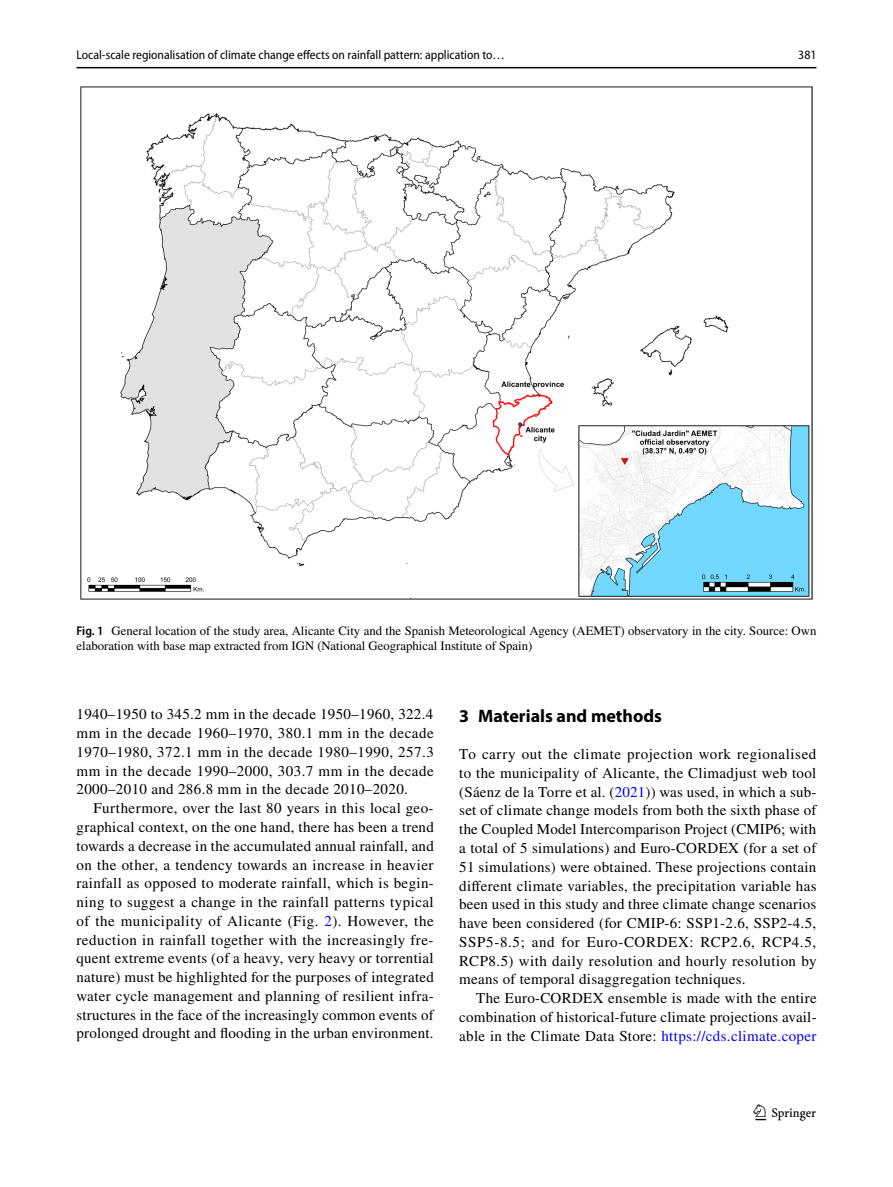
<style>
.page{position:relative;width:893px;height:1187px;background:#fff}
.page>*{position:absolute;margin:0;border:0;box-sizing:border-box;transform-origin:0 0}
.t1{font:22.5px "Springnew Regular 3";color:#000}
.t2{font:700 18px "Myriad Pro";color:#000}
.t3{font:15px/18.8px "STIX";letter-spacing:.02em;color:#000;text-align:justify}
.t4{font:12.75px/15px "STIX";color:#000}
.t5{font:12.75px "Myriad Pro Semi Cn 3";color:#000}
.t6{font:semi-condensed 12.75px "Myriad Pro";color:#000}
.s1{font-family:"Myriad Pro";font-weight:600;font-stretch:semi-condensed}
.s2{color:#00f}
</style>
<div class="page">
<hr style="left:77px;top:67px;width:739px;height:1px;background:#000">
<img style="left:81px;top:87px;width:731px;height:512px">
<p class="t5" style="left:77px;top:48px;width:430px">Local‑scale regionalisation of climate change effects on rainfall pattern: application to…</p>
<p class="t6" style="left:798px;top:48px;width:20px">381</p>
<p class="t4" style="left:77px;top:623px;width:741px"><span class="s1">Fig. 1</span> General location of the study area, Alicante City and the Spanish Meteorological Agency (AEMET) observatory in the city. Source: Own elaboration with base map extracted from IGN (National Geographical Institute of Spain)</p>
<p class="t3" style="left:77px;top:706px;width:359px">1940–1950 to 345.2 mm in the decade 1950–1960, 322.4 mm in the decade 1960–1970, 380.1 mm in the decade 1970–1980, 372.1 mm in the decade 1980–1990, 257.3 mm in the decade 1990–2000, 303.7 mm in the decade 2000–2010 and 286.8 mm in the decade 2010–2020.</p>
<p class="t3" style="left:77px;top:799px;width:359px;text-indent:17px">Furthermore, over the last 80 years in this local geo&shy;graphical context, on the one hand, there has been a trend towards a decrease in the accumulated annual rainfall, and on the other, a tendency towards an increase in heavier rainfall as opposed to moderate rainfall, which is begin&shy;ning to suggest a change in the rainfall patterns typical of the municipality of Alicante (Fig. <span class="s2">2</span>). However, the reduction in rainfall together with the increasingly fre&shy;quent extreme events (of a heavy, very heavy or torrential nature) must be highlighted for the purposes of integrated water cycle management and planning of resilient infra&shy;structures in the face of the increasingly common events of prolonged drought and flooding in the urban environment.</p>
<p class="t2" style="left:459px;top:703px;width:204px">3 Materials and methods</p>
<p class="t3" style="left:459px;top:745px;width:359px">To carry out the climate projection work regionalised to the municipality of Alicante, the Climadjust web tool (Sáenz de la Torre et al. (<span class="s2">2021</span>)) was used, in which a sub&shy;set of climate change models from both the sixth phase of the Coupled Model Intercomparison Project (CMIP6; with a total of 5 simulations) and Euro-CORDEX (for a set of 51 simulations) were obtained. These projections contain different climate variables, the precipitation variable has been used in this study and three climate change scenarios have been considered (for CMIP-6: SSP1-2.6, SSP2-4.5, SSP5-8.5; and for Euro-CORDEX: RCP2.6, RCP4.5, RCP8.5) with daily resolution and hourly resolution by means of temporal disaggregation techniques.</p>
<p class="t3" style="left:459px;top:989px;width:359px;text-indent:17px">The Euro-CORDEX ensemble is made with the entire combination of historical-future climate projections avail&shy;able in the Climate Data Store: <span class="s2">https://cds.climate.coper</span></p>
<h1 class="t1" style="left:755px;top:1104px;width:62px">1 3</h1>
</div>
